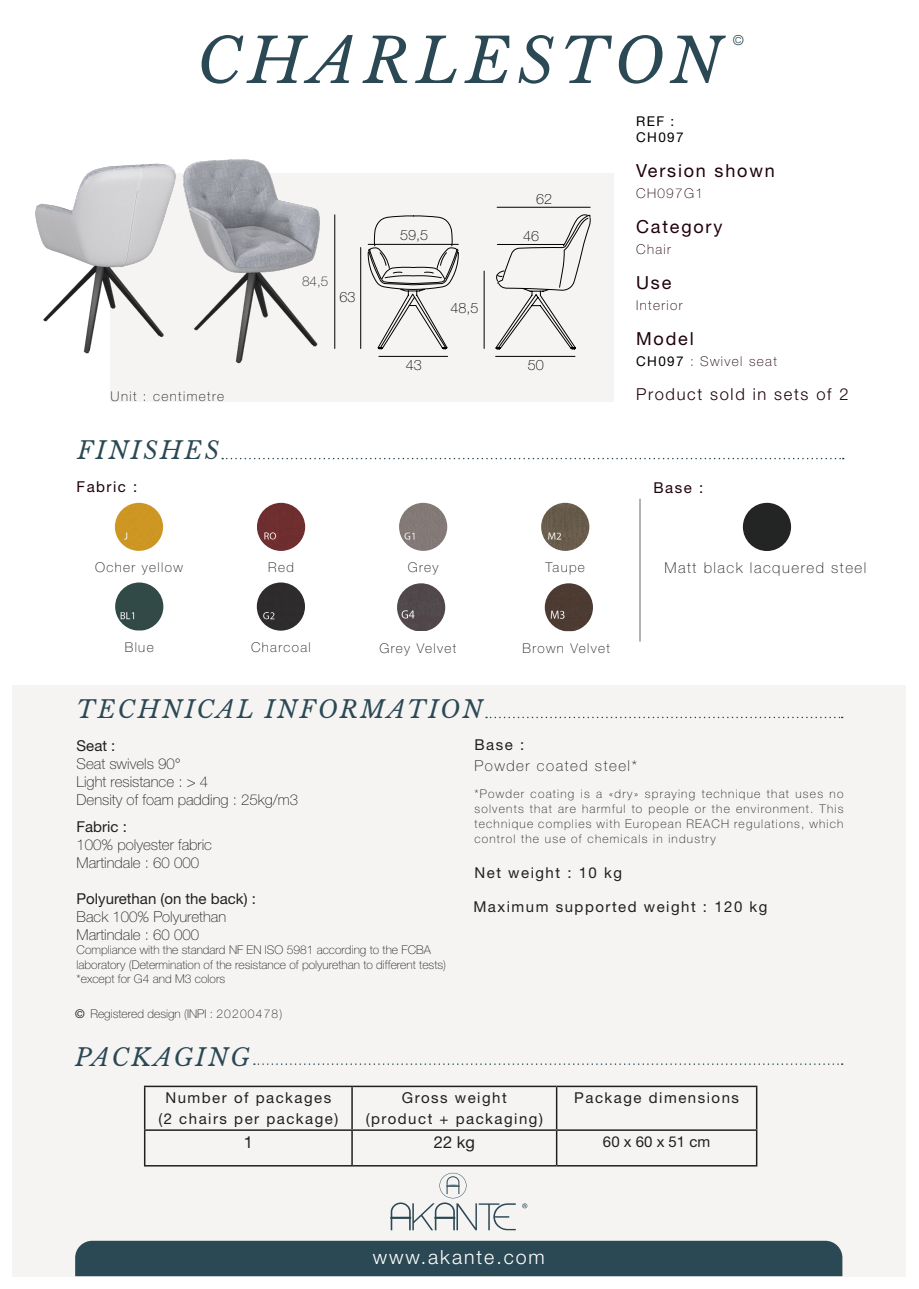
<style>
.page{position:relative;width:919px;height:1289px;background:#fff}
.page>*{position:absolute;margin:0;border:0;box-sizing:border-box;transform-origin:0 0}
.t1{font:italic 61.5px "Libre Baskerville";letter-spacing:.1em;color:#2b4954}
.t2{font:italic 24px "Libre Baskerville";letter-spacing:.1em;color:#2b4954}
.t3{font:300 19.5px "Helvetica Neue LT Std";letter-spacing:.1em;color:#fff}
.t4{font:18px "Helvetica Neue LT Std";letter-spacing:.1em;color:#1f0209}
.t5{font:300 16.5px "Helvetica Neue LT Std";letter-spacing:.1em;color:#1f0209}
.t6{font:16.5px "Helvetica Neue LT Std";color:#231f20}
.t7{font:15px "Helvetica Neue LT Std";letter-spacing:.1em;color:#231f20}
.t8{font:100 15px "Helvetica Neue LT Std";color:#231f20}
.t9{font:100 15px "Helvetica Neue LT Std";letter-spacing:.1em;color:#231f20}
.t10{font:15px "Helvetica Neue LT Std";color:#231f20}
.t11{font:15px "Helvetica Neue LT Std";letter-spacing:.1em;color:#1f0209}
.t12{font:100 14.4px "Helvetica Neue LT Std";color:#000}
.t13{font:300 13.95px "Helvetica Neue LT Std";color:#2b4954}
.t14{font:100 13.5px "Helvetica Neue LT Std";letter-spacing:.1em;color:#231f20}
.t15{font:100 13.5px "Helvetica Neue LT Std";letter-spacing:.1em;color:#1f0209}
.t16{font:13.5px "Helvetica Neue LT Std";letter-spacing:.1em;color:#000001}
.t17{font:100 12px/15px "Helvetica Neue LT Std";color:#231f20;text-align:justify}
.s1{font-weight:400;color:#000001}
.s2{font-weight:400}
</style>
<div class="page">
<div style="left:12px;top:685px;width:893px;height:591px;background:#f5f4f3"></div>
<div style="left:111px;top:173px;width:503px;height:228px;background:#f5f4f3"></div>
<div style="left:75px;top:1240px;width:767px;height:36px;background:#2b4954"></div>
<svg style="left:390px;top:1172px;width:125px;height:58px"></svg>
<svg style="left:522px;top:1203px;width:5px;height:5px"></svg>
<hr style="left:144px;top:1085px;width:208px;height:2px;background:#231f20">
<hr style="left:144px;top:1087px;width:1px;height:42px;background:#231f20">
<hr style="left:352px;top:1085px;width:204px;height:2px;background:#231f20">
<hr style="left:351px;top:1087px;width:2px;height:42px;background:#231f20">
<hr style="left:556px;top:1085px;width:201px;height:2px;background:#231f20">
<hr style="left:556px;top:1087px;width:1px;height:42px;background:#231f20">
<hr style="left:755px;top:1087px;width:2px;height:42px;background:#231f20">
<hr style="left:144px;top:1129px;width:208px;height:1px;background:#231f20">
<hr style="left:144px;top:1130px;width:1px;height:34px;background:#231f20">
<hr style="left:352px;top:1129px;width:204px;height:1px;background:#231f20">
<hr style="left:351px;top:1130px;width:2px;height:34px;background:#231f20">
<hr style="left:556px;top:1129px;width:201px;height:1px;background:#231f20">
<hr style="left:556px;top:1130px;width:1px;height:34px;background:#231f20">
<hr style="left:755px;top:1130px;width:2px;height:34px;background:#231f20">
<hr style="left:144px;top:1164px;width:208px;height:2px;background:#231f20">
<hr style="left:352px;top:1164px;width:204px;height:2px;background:#231f20">
<hr style="left:556px;top:1164px;width:201px;height:2px;background:#231f20">
<svg style="left:254px;top:1063px;width:588px;height:1px"></svg>
<svg style="left:486px;top:716px;width:356px;height:2px"></svg>
<img style="left:35px;top:165px;width:95px;height:196px">
<img style="left:130px;top:159px;width:206px;height:205px">
<hr style="left:497px;top:207px;width:93px;height:1px;background:#000">
<hr style="left:334px;top:215px;width:1px;height:133px;background:#000">
<hr style="left:379px;top:356px;width:68px;height:1px;background:#000">
<hr style="left:495px;top:356px;width:80px;height:1px;background:#000">
<hr style="left:360px;top:247px;width:1px;height:101px;background:#000">
<svg style="left:367px;top:214px;width:223px;height:136px"></svg>
<hr style="left:639px;top:498px;width:1px;height:143px;background:#9a9c9d">
<img style="left:115px;top:582px;width:48px;height:48px">
<div style="left:257px;top:582px;width:48px;height:48px;background:#2e2c2d;border-radius:24px"></div>
<div style="left:115px;top:503px;width:48px;height:48px;background:#cd9622;border-radius:23px"></div>
<img style="left:257px;top:503px;width:48px;height:48px;border-radius:23px">
<img style="left:399px;top:503px;width:48px;height:48px;border-radius:23px">
<div style="left:742px;top:503px;width:49px;height:48px;background:#232424;border-radius:24px"></div>
<img style="left:541px;top:503px;width:48px;height:48px;border-radius:23px">
<svg style="left:222px;top:458px;width:621px;height:1px"></svg>
<img style="left:544px;top:583px;width:49px;height:48px">
<img style="left:397px;top:583px;width:48px;height:48px">
<p class="t1" style="left:197px;top:23px;width:526px">CHARLESTON</p>
<p class="t13" style="left:732px;top:31px;width:13px">©</p>
<p class="t14" style="left:111px;top:388px;width:115px">Unit : centimetre</p>
<p class="t2" style="left:78px;top:436px;width:143px">FINISHES</p>
<p class="t11" style="left:77px;top:477px;width:62px">Fabric :</p>
<p class="t14" style="left:302px;top:274px;width:28px">84,5</p>
<p class="t12" style="left:339px;top:288px;width:17px">63</p>
<p class="t12" style="left:400px;top:227px;width:29px">59,5</p>
<p class="t12" style="left:450px;top:300px;width:29px">48,5</p>
<p class="t12" style="left:536px;top:191px;width:17px">62</p>
<p class="t12" style="left:523px;top:228px;width:17px">46</p>
<p class="t12" style="left:406px;top:356px;width:17px">43</p>
<p class="t12" style="left:528px;top:356px;width:17px">50</p>
<p class="t16" style="left:636px;top:113px;width:40px">REF :</p>
<p class="t16" style="left:636px;top:129px;width:49px">CH097</p>
<p class="t4" style="left:636px;top:160px;width:140px">Version shown</p>
<p class="t15" style="left:636px;top:185px;width:68px">CH097G1</p>
<p class="t4" style="left:636px;top:216px;width:88px">Category</p>
<p class="t15" style="left:636px;top:241px;width:36px">Chair</p>
<p class="t4" style="left:636px;top:272px;width:37px">Use</p>
<p class="t15" style="left:636px;top:297px;width:48px">Interior</p>
<p class="t4" style="left:636px;top:328px;width:59px">Model</p>
<p class="t15" style="left:636px;top:353px;width:142px"><span class="s1">CH097</span> : Swivel seat</p>
<p class="t5" style="left:636px;top:384px;width:214px">Product sold in sets of 2</p>
<p class="t11" style="left:653px;top:478px;width:51px">Base :</p>
<p class="t14" style="left:95px;top:559px;width:89px">Ocher yellow</p>
<p class="t14" style="left:268px;top:559px;width:27px">Red</p>
<p class="t14" style="left:407px;top:559px;width:32px">Grey</p>
<p class="t14" style="left:545px;top:559px;width:41px">Taupe</p>
<p class="t9" style="left:664px;top:559px;width:203px">Matt black lacquered steel</p>
<p class="t14" style="left:125px;top:639px;width:30px">Blue</p>
<p class="t14" style="left:251px;top:639px;width:61px">Charcoal</p>
<p class="t14" style="left:379px;top:640px;width:78px">Grey Velvet</p>
<p class="t14" style="left:522px;top:640px;width:89px">Brown Velvet</p>
<p class="t2" style="left:77px;top:695px;width:407px">TECHNICAL INFORMATION</p>
<p class="t7" style="left:77px;top:736px;width:40px">Seat :</p>
<p class="t8" style="left:77px;top:755px;width:106px">Seat swivels 90°</p>
<p class="t8" style="left:77px;top:773px;width:133px">Light resistance : &gt; 4</p>
<p class="t8" style="left:77px;top:791px;width:223px">Density of foam padding : 25kg/m3</p>
<p class="t7" style="left:77px;top:817px;width:52px">Fabric :</p>
<p class="t8" style="left:77px;top:836px;width:137px">100% polyester fabric</p>
<p class="t8" style="left:77px;top:854px;width:124px">Martindale : 60 000</p>
<p class="t10" style="left:77px;top:889px;width:181px">Polyurethan (on the back) :</p>
<p class="t8" style="left:77px;top:908px;width:151px">Back 100% Polyurethan</p>
<p class="t8" style="left:77px;top:926px;width:124px">Martindale : 60 000</p>
<p class="t17" style="left:77px;top:942px;width:371px;line-height:14.4px">Compliance with the standard NF EN ISO 5981 according to the FCBA laboratory (Determination of the resistance of polyurethan to different tests)</p>
<p class="t17" style="left:77px;top:971px;width:150px">*except for G4 and M3 colors</p>
<p class="t17" style="left:75px;top:1005px;width:209px"><span class="s2">©</span> Registered design (INPI : 20200478)</p>
<p class="t2" style="left:75px;top:1042px;width:176px">PACKAGING</p>
<p class="t7" style="left:474px;top:736px;width:51px">Base :</p>
<p class="t9" style="left:474px;top:757px;width:164px">Powder coated steel*</p>
<p class="t17" style="left:474px;top:786px;width:370px">*Powder coating is a «dry» spraying technique that uses no solvents that are harmful to people or the environment. This technique complies with European REACH regulations, which control the use of chemicals in industry</p>
<p class="t7" style="left:474px;top:863px;width:149px">Net weight : 10 kg</p>
<p class="t7" style="left:473px;top:897px;width:295px">Maximum supported weight : 120 kg</p>
<p class="t7" style="left:165px;top:1088px;width:167px">Number of packages</p>
<p class="t7" style="left:158px;top:1109px;width:181px">(2 chairs per package)</p>
<p class="t7" style="left:402px;top:1088px;width:106px">Gross weight</p>
<p class="t7" style="left:366px;top:1109px;width:179px">(product + packaging)</p>
<p class="t7" style="left:574px;top:1088px;width:166px">Package dimensions</p>
<p class="t6" style="left:244px;top:1132px;width:11px">1</p>
<p class="t6" style="left:434px;top:1132px;width:42px">22 kg</p>
<p class="t7" style="left:603px;top:1132px;width:109px">60 x 60 x 51 cm</p>
<p class="t3" style="left:372px;top:1244px;width:174px">www.akante.com</p>
</div>
